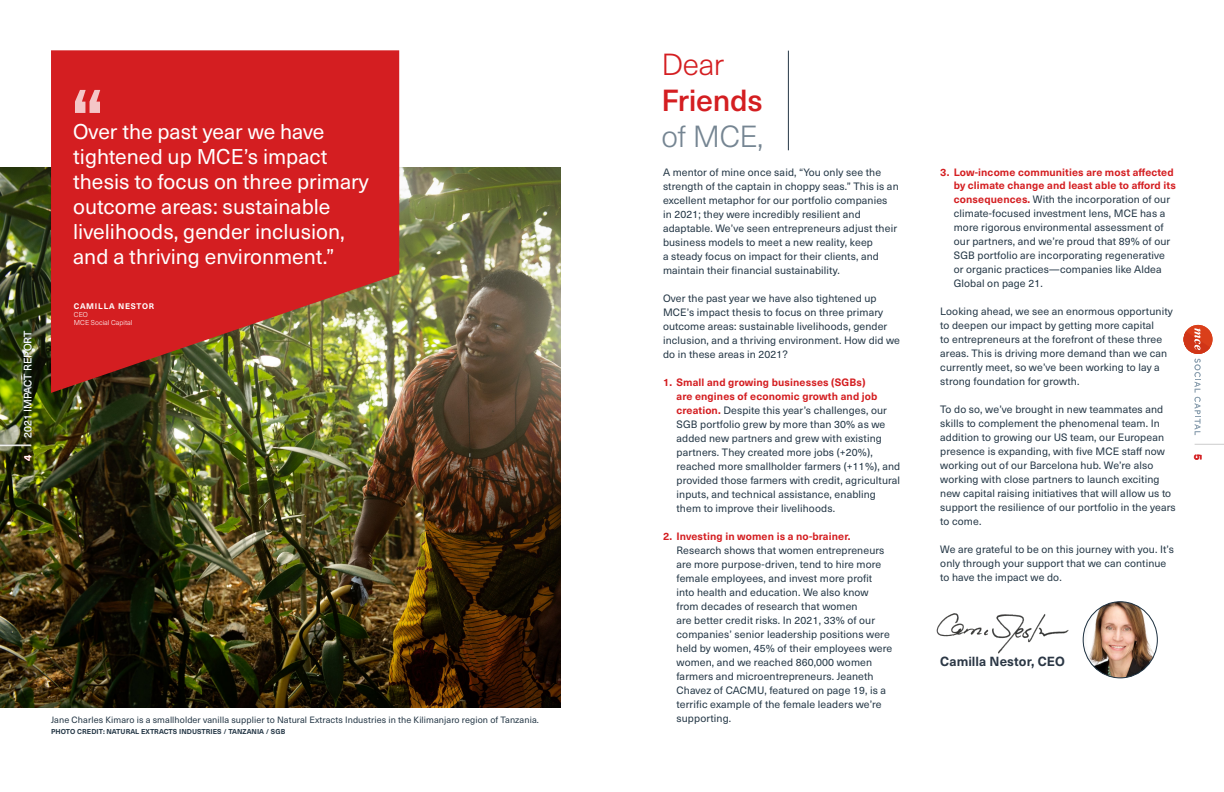
<style>
.page{position:relative;width:1224px;height:792px;background:#fff}
.page>*{position:absolute;margin:0;border:0;box-sizing:border-box;transform-origin:0 0}
.t1{font:700 80px "Neue Haas Unica W1 G";color:#fff}
.t2{font:500 30px "Neue Haas Unica W1 G";letter-spacing:-.01em;color:#d41e21}
.t3{font:300 30px "Neue Haas Unica W1 G";color:#758592}
.t4{font:300 30px "Neue Haas Unica W1 G";color:#d41e21}
.t5{font:21px/25px "Neue Haas Unica W1 G";color:#fff}
.t6{font:700 13px "Neue Haas Unica W1 G";letter-spacing:.005em;color:#2b3745}
.t7{font:10.5px/14px "Neue Haas Unica W1 G";letter-spacing:.01em;color:#243746}
.t8{font:700 10.5px "Neue Haas Unica W1 G";letter-spacing:.01em;color:#d41e21}
.t9{font:10.5px "Neue Haas Unica W1 G";color:#fff}
.t10{font:700 10.5px "Neue Haas Unica W1 G";color:#fff}
.t11{font:9px "Neue Haas Unica W1 G";letter-spacing:.01em;color:#243746}
.t12{font:700 8px "Neue Haas Unica W1 G";letter-spacing:.1em;color:#fff}
.t13{font:700 7px "Neue Haas Unica W1 G";letter-spacing:.01em;color:#243746}
.t14{font:300 7px/8px "Neue Haas Unica W1 G";color:#fff}
.s1{font-weight:700;color:#d41e21}
</style>
<div class="page">
<img style="left:0;top:168px;width:561px;height:539px">
<svg style="left:51px;top:50px;width:348px;height:343px;background:#c52d28"></svg>
<img style="left:936px;top:613px;width:133px;height:41px">
<img style="left:1083px;top:602px;width:74px;height:76px">
<div style="left:1083px;top:601px;width:75px;height:77px;border:1px solid #243746;border-radius:50%"></div>
<hr style="left:788px;top:51px;width:1px;height:99px;background:#243746">
<svg style="left:1195px;top:444px;width:29px;height:1px"></svg>
<svg style="left:1184px;top:325px;width:29px;height:29px"></svg>
<svg style="left:1184px;top:328px;width:26px;height:107px"></svg>
<hr style="left:0;top:445px;width:31px;height:1px;background:#fff">
<p class="t9" style="left:20px;top:438px;width:109px;rotate:-90deg">2021 IMPACT REPORT</p>
<p class="t10" style="left:20px;top:461px;width:8px;rotate:-90deg">4</p>
<h1 class="t1" style="left:70px;top:58px;width:36px">“</h1>
<h3 class="t5" style="left:73px;top:118px;width:297px">Over the past year we have tightened up MCE’s impact thesis to focus on three primary outcome areas: sustainable livelihoods, gender inclusion, and a thriving environment.”</h3>
<p class="t12" style="left:74px;top:300px;width:82px">CAMILLA NESTOR</p>
<p class="t14" style="left:74px;top:310px;width:60px">CEO<br>MCE Social Capital</p>
<p class="t11" style="left:51px;top:714px;width:489px">Jane Charles Kimaro is a smallholder vanilla supplier to Natural Extracts Industries in the Kilimanjaro region of Tanzania.</p>
<p class="t13" style="left:51px;top:727px;width:236px">PHOTO CREDIT: NATURAL EXTRACTS INDUSTRIES / TANZANIA / SGB</p>
<h2 class="t4" style="left:661px;top:43px;width:64px">Dear</h2>
<h2 class="t2" style="left:661px;top:78px;width:103px">Friends</h2>
<h2 class="t3" style="left:661px;top:115px;width:104px">of MCE,</h2>
<p class="t7" style="left:663px;top:164px;width:237px">A mentor of mine once said, “You only see the strength of the captain in choppy seas.” This is an excellent metaphor for our portfolio companies in 2021; they were incredibly resilient and adaptable. We’ve seen entrepreneurs adjust their business models to meet a new reality, keep<br>a steady focus on impact for their clients, and maintain their financial sustainability.</p>
<p class="t7" style="left:663px;top:290px;width:239px">Over the past year we have also tightened up MCE’s impact thesis to focus on three primary outcome areas: sustainable livelihoods, gender inclusion, and a thriving environment. How did we do in these areas in 2021?</p>
<p class="t7" style="left:677px;top:374px;width:225px;text-indent:-14px"><span class="s1">1. Small and growing businesses (SGBs)<br>are engines of economic growth and job creation.</span> Despite this year’s challenges, our SGB portfolio grew by more than 30% as we added new partners and grew with existing partners. They created more jobs (+20%), reached more smallholder farmers (+11%), and provided those farmers with credit, agricultural inputs, and technical assistance, enabling them to improve their livelihoods.</p>
<p class="t8" style="left:663px;top:528px;width:189px">2. Investing in women is a no-brainer.</p>
<p class="t7" style="left:677px;top:542px;width:217px">Research shows that women entrepreneurs are more purpose-driven, tend to hire more female employees, and invest more profit into health and education. We also know from decades of research that women<br>are better credit risks. In 2021, 33% of our companies’ senior leadership positions were held by women, 45% of their employees were women, and we reached 860,000 women farmers and microentrepreneurs. Jeaneth Chavez of CACMU, featured on page 19, is a terrific example of the female leaders we’re supporting.</p>
<p class="t7" style="left:954px;top:164px;width:224px;text-indent:-14px"><span class="s1">3. Low-income communities are most affected by climate change and least able to afford its consequences.</span> With the incorporation of our climate-focused investment lens, MCE has a more rigorous environmental assessment of our partners, and we’re proud that 89% of our SGB portfolio are incorporating regenerative or organic practices—companies like Aldea Global on page 21.</p>
<p class="t7" style="left:940px;top:304px;width:234px">Looking ahead, we see an enormous opportunity to deepen our impact by getting more capital<br>to entrepreneurs at the forefront of these three areas. This is driving more demand than we can currently meet, so we’ve been working to lay a strong foundation for growth.</p>
<p class="t7" style="left:940px;top:402px;width:237px">To do so, we’ve brought in new teammates and skills to complement the phenomenal team. In addition to growing our US team, our European presence is expanding, with five MCE staff now working out of our Barcelona hub. We’re also working with close partners to launch exciting new capital raising initiatives that will allow us to support the resilience of our portfolio in the years to come.</p>
<p class="t7" style="left:940px;top:542px;width:235px">We are grateful to be on this journey with you. It’s only through your support that we can continue to have the impact we do.</p>
<p class="t8" style="left:1206px;top:454px;width:8px;rotate:90deg">5</p>
<p class="t6" style="left:940px;top:651px;width:126px">Camilla Nestor, CEO</p>
</div>
